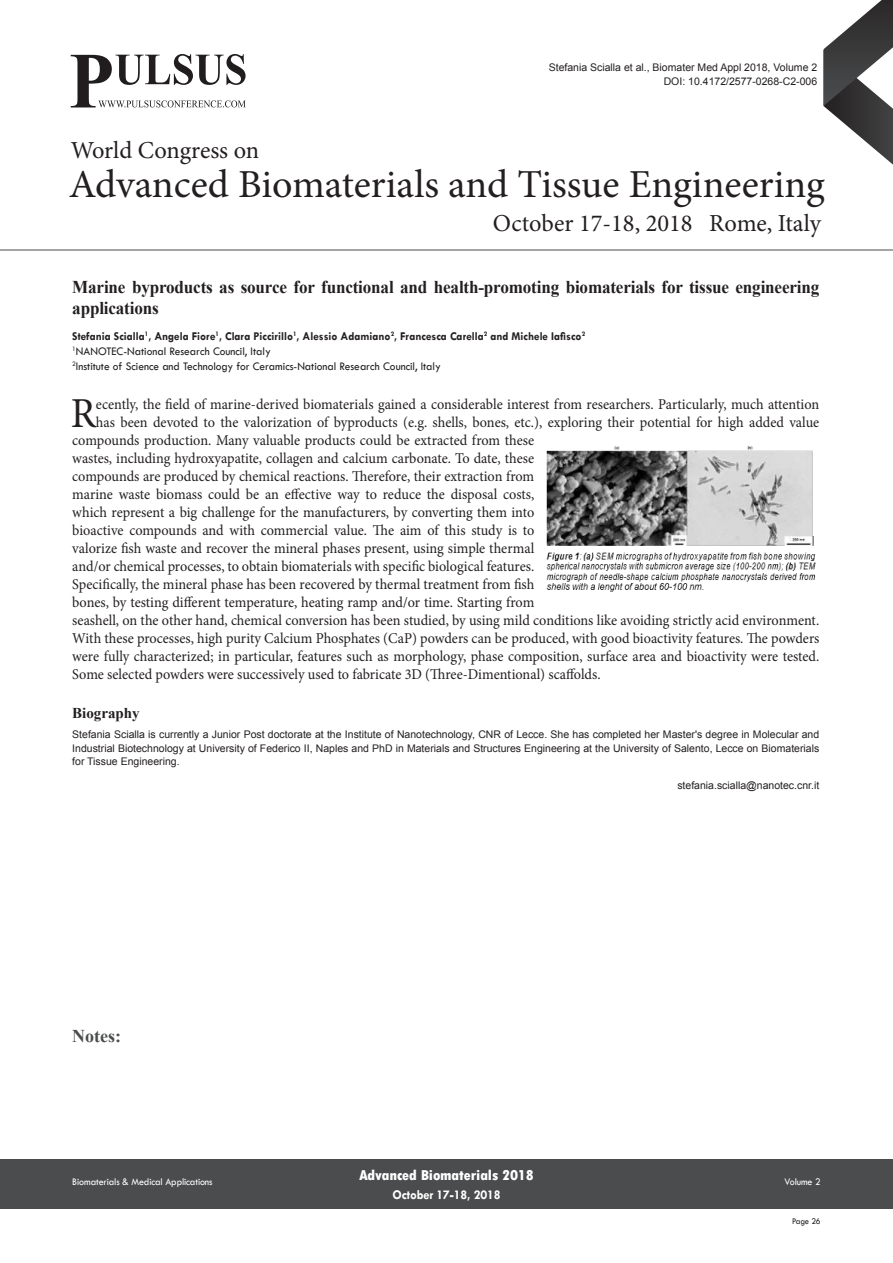
<style>
.page{position:relative;width:893px;height:1263px;background:#fff}
.page>*{position:absolute;margin:0;border:0;box-sizing:border-box;transform-origin:0 0}
.Abstract{font:42.75px "Minion Pro";color:#231f20;scale:.95 1}
.t1{font:39.75px "Minion Pro";letter-spacing:-.005em;color:#231f20}
.t2{font:24.45px "Minion Pro";color:#231f20}
.t3{font:700 18px/21px "Times New Roman";letter-spacing:-.01em;color:#231f20;scale:.95 1}
.t4{font:700 18px "Times New Roman";color:#4b4c4d}
.Abstract-2{font:15px "Minion Pro";color:#231f20;scale:.95 1}
.t5{font:800 condensed 15px "Tw Cen";letter-spacing:-.01em;color:#fff;scale:1.1 1}
.Bio_Heading{font:700 15px "Times New Roman";color:#231f20}
.t6{font:700 13.5px "Tw Cen";letter-spacing:-.01em;color:#fff;scale:.95 1}
.Affiliation{font:12px "Tw Cen";color:#231f20;scale:.95 1}
.Name{font:700 12px "Tw Cen";color:#231f20;scale:.95 1}
.Biography{font:10.5px/13.5px "Arial";color:#231f20;text-align:justify}
.t7{font:10.5px "Tw Cen";letter-spacing:-.01em;color:#fff;scale:.95 1}
.t8{font:9px "Tw Cen";letter-spacing:-.02em;color:#231f20;scale:.95 1}
</style>
<div class="page">
<svg style="left:824px;top:0;width:69px;height:165px"></svg>
<div style="left:0;top:1159px;width:892px;height:49px;background:#4b4c4d"></div>
<hr style="left:0;top:250px;width:893px;height:1px;background:#4b4c4d">
<svg style="left:71px;top:54px;width:175px;height:53px"></svg>
<img style="left:546px;top:446px;width:270px;height:146px">
<h3 class="t2" style="left:71px;top:134px;width:190px">World Congress on</h3>
<p class="Biography" style="left:549px;top:60px;width:270px">Stefania Scialla et al., Biomater Med Appl 2018, Volume 2</p>
<p class="Biography" style="left:664px;top:75px;width:155px">DOI: 10.4172/2577-0268-C2-006</p>
<h2 class="t1" style="left:69px;top:158px;width:758px">Advanced Biomaterials and Tissue Engineering</h2>
<h3 class="t2" style="left:493px;top:206px;width:329px">October 17-18, 2018 Rome, Italy</h3>
<p class="t3" style="left:72px;top:276px;width:788px">Marine byproducts as source for functional and health-promoting biomaterials for tissue engineering applications</p>
<p class="Name" style="left:72px;top:329px;width:541px">Stefania Scialla<sup>1</sup>, Angela Fiore<sup>1</sup>, Clara Piccirillo<sup>1</sup>, Alessio Adamiano<sup>2</sup>, Francesca Carella<sup>2</sup> and Michele Iafisco<sup>2</sup></p>
<p class="Affiliation" style="left:72px;top:344px;width:210px"><sup>1</sup>NANOTEC-National Research Council, Italy</p>
<p class="Affiliation" style="left:72px;top:359px;width:389px"><sup>2</sup>Institute of Science and Technology for Ceramics-National Research Council, Italy</p>
<p class="Abstract" style="left:71px;top:385px;width:28px">R</p>
<p class="Abstract-2" style="left:96px;top:394px;width:763px">ecently, the field of marine-derived biomaterials gained a considerable interest from researchers. Particularly, much attention</p>
<p class="Abstract-2" style="left:96px;top:412px;width:763px">has been devoted to the valorization of byproducts (e.g. shells, bones, etc.), exploring their potential for high added value</p>
<p class="Abstract-2" style="left:72px;top:430px;width:488px">compounds production. Many valuable products could be extracted from these</p>
<p class="Abstract-2" style="left:72px;top:448px;width:488px">wastes, including hydroxyapatite, collagen and calcium carbonate. To date, these</p>
<p class="Abstract-2" style="left:72px;top:466px;width:488px">compounds are produced by chemical reactions. Therefore, their extraction from</p>
<p class="Abstract-2" style="left:72px;top:484px;width:488px">marine waste biomass could be an effective way to reduce the disposal costs,</p>
<p class="Abstract-2" style="left:72px;top:502px;width:488px">which represent a big challenge for the manufacturers, by converting them into</p>
<p class="Abstract-2" style="left:72px;top:520px;width:488px">bioactive compounds and with commercial value. The aim of this study is to</p>
<p class="Abstract-2" style="left:72px;top:538px;width:488px">valorize fish waste and recover the mineral phases present, using simple thermal</p>
<p class="Abstract-2" style="left:72px;top:556px;width:488px">and/or chemical processes, to obtain biomaterials with specific biological features.</p>
<p class="Abstract-2" style="left:72px;top:574px;width:488px">Specifically, the mineral phase has been recovered by thermal treatment from fish</p>
<p class="Abstract-2" style="left:72px;top:592px;width:488px">bones, by testing different temperature, heating ramp and/or time. Starting from</p>
<p class="Abstract-2" style="left:72px;top:610px;width:788px">seashell, on the other hand, chemical conversion has been studied, by using mild conditions like avoiding strictly acid environment.</p>
<p class="Abstract-2" style="left:72px;top:628px;width:788px">With these processes, high purity Calcium Phosphates (CaP) powders can be produced, with good bioactivity features. The powders</p>
<p class="Abstract-2" style="left:72px;top:646px;width:788px">were fully characterized; in particular, features such as morphology, phase composition, surface area and bioactivity were tested.</p>
<p class="Abstract-2" style="left:72px;top:664px;width:558px">Some selected powders were successively used to fabricate 3D (Three-Dimentional) scaffolds.</p>
<p class="Bio_Heading" style="left:72px;top:703px;width:69px">Biography</p>
<p class="Biography" style="left:72px;top:728px;width:749px">Stefania Scialla is currently a Junior Post doctorate at the Institute of Nanotechnology, CNR of Lecce. She has completed her Master's degree in Molecular and Industrial Biotechnology at University of Federico II, Naples and PhD in Materials and Structures Engineering at the University of Salento, Lecce on Biomaterials for Tissue Engineering.</p>
<p class="Biography" style="left:677px;top:779px;width:143px">stefania.scialla@nanotec.cnr.it</p>
<p class="t4" style="left:72px;top:1024px;width:50px">Notes:</p>
<p class="t5" style="left:359px;top:1166px;width:161px">Advanced Biomaterials 2018</p>
<p class="t6" style="left:392px;top:1186px;width:115px">October 17-18, 2018</p>
<p class="t7" style="left:72px;top:1175px;width:149px">Biomaterials &amp; Medical Applications</p>
<p class="t7" style="left:784px;top:1175px;width:40px">Volume 2</p>
<p class="t8" style="left:792px;top:1215px;width:32px">Page 26</p>
</div>
